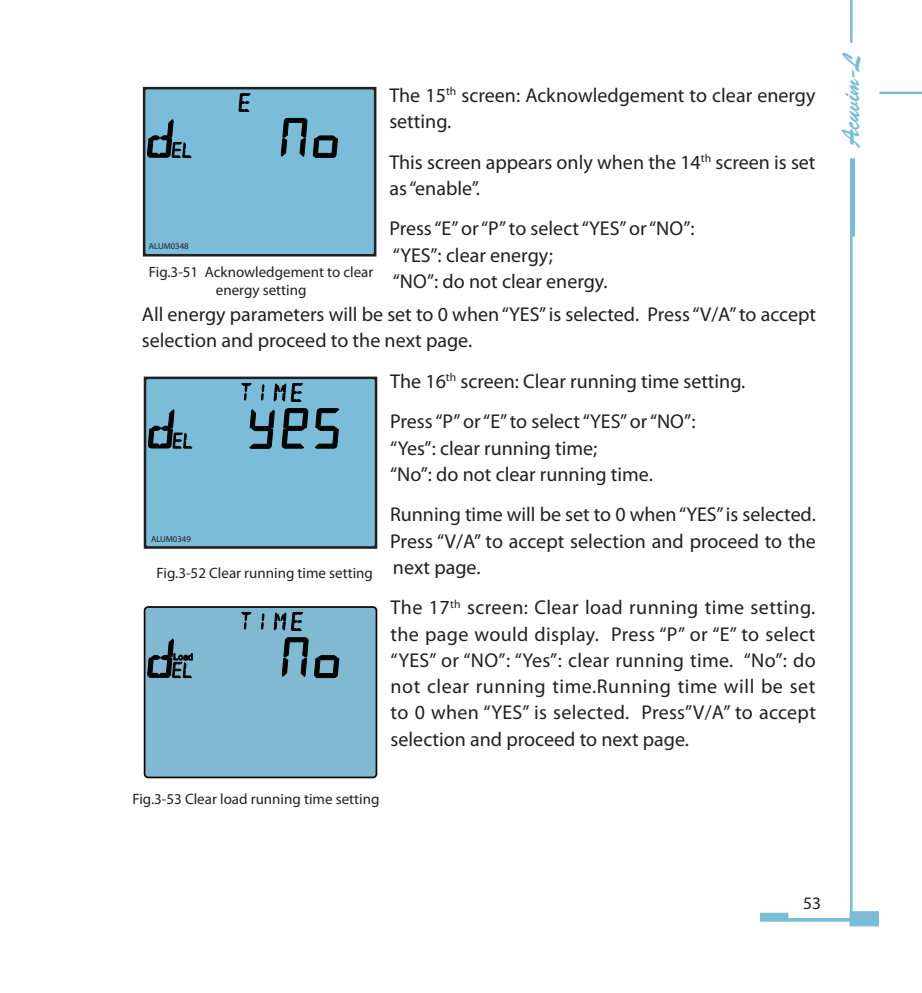
<style>
.page{position:relative;width:922px;height:993px;background:#fff}
.page>*{position:absolute;margin:0;border:0;box-sizing:border-box;transform-origin:0 0}
.t1{font:25px "Brush Script BT";color:#7bbcd9}
.t2{font:20px/26.2px "Myriad Pro";color:#231f20}
.t3{font:17.5px "Myriad Pro";color:#231f20}
.t4{font:15px/18px "Myriad Pro";color:#231f20;text-align:center}
.t5{font:8.75px "Myriad Pro";color:#231f20}
</style>
<div class="page">
<hr style="left:879px;top:91px;width:42px;height:3px;background:#7bbcd9">
<hr style="left:849px;top:0;width:3px;height:43px;background:#7bbcd9">
<div style="left:849px;top:911px;width:29px;height:14px;background:#7bbcd9;border:1px solid #7bbcd9"></div>
<svg style="left:788px;top:917px;width:62px;height:4px"></svg>
<div style="left:759px;top:912px;width:29px;height:9px;background:#7bbcd9;border:2px solid #7bbcd9"></div>
<div style="left:849px;top:158px;width:5px;height:78px;border:2px solid #7bbcd9"></div>
<hr style="left:849px;top:158px;width:3px;height:755px;background:#7bbcd9">
<div style="left:146px;top:90px;width:227px;height:163px;background:#7bbcd9"></div>
<svg style="left:280px;top:117px;width:58px;height:42px;background:#548195"></svg>
<svg style="left:238px;top:92px;width:13px;height:21px"></svg>
<svg style="left:146px;top:118px;width:46px;height:40px;background:#578499"></svg>
<div style="left:143px;top:87px;width:233px;height:169px;border:2px solid #231f20"></div>
<div style="left:147px;top:379px;width:227px;height:166px;background:#7bbcd9"></div>
<svg style="left:147px;top:408px;width:46px;height:41px;background:#578599"></svg>
<svg style="left:240px;top:382px;width:100px;height:67px;background:#5c8ca2"></svg>
<div style="left:144px;top:376px;width:233px;height:172px;border:2px solid #231f20"></div>
<div style="left:144px;top:606px;width:232px;height:171px;background:#81b9d2;border-radius:4px"></div>
<div style="left:144px;top:606px;width:233px;height:172px;border:2px solid #030303;border-radius:4px"></div>
<svg style="left:282px;top:637px;width:26px;height:39px"></svg>
<svg style="left:314px;top:655px;width:25px;height:22px"></svg>
<svg style="left:274px;top:611px;width:29px;height:20px"></svg>
<svg style="left:261px;top:613px;width:3px;height:16px"></svg>
<svg style="left:241px;top:612px;width:10px;height:17px"></svg>
<svg style="left:148px;top:638px;width:44px;height:39px"></svg>
<p class="t2" style="left:389px;top:82px;width:427px">The 15<sup>th</sup> screen: Acknowledgement to clear energy setting.</p>
<p class="t2" style="left:389px;top:148px;width:427px">This screen appears only when the 14<sup>th</sup> screen is set as “enable”.</p>
<p class="t2" style="left:389px;top:215px;width:306px">Press “E” or “P” to select “YES” or “NO”: “YES”: clear energy;<br>“NO”: do not clear energy.</p>
<p class="t2" style="left:142px;top:301px;width:675px">All energy parameters will be set to 0 when “YES” is selected. Press “V/A” to accept selection and proceed to the next page.</p>
<p class="t2" style="left:390px;top:360px;width:356px;line-height:40.5px">The 16<sup>th</sup> screen: Clear running time setting.<br>Press “P” or “E” to select “YES” or “NO”:</p>
<p class="t2" style="left:390px;top:434px;width:264px">“Yes”: clear running time;<br>“No”: do not clear running time.</p>
<p class="t2" style="left:390px;top:501px;width:427px;text-align:justify">Running time will be set to 0 when “YES” is selected.<br>Press “V/A” to accept selection and proceed to the next page.</p>
<p class="t2" style="left:390px;top:594px;width:426px;text-align:justify">The 17<sup>th</sup> screen: Clear load running time setting. the page would display. Press “P” or “E” to select “YES” or “NO”: “Yes”: clear running time. “No”: do not clear running time.Running time will be set to 0 when “YES” is selected. Press”V/A” to accept selection and proceed to next page.</p>
<p class="t5" style="left:149px;top:241px;width:41px">ALUM0348</p>
<p class="t4" style="left:149px;top:263px;width:226px">Fig.3-51 Acknowledgement to clear energy setting</p>
<p class="t5" style="left:151px;top:533px;width:41px">ALUM0349</p>
<p class="t4" style="left:157px;top:563px;width:218px">Fig.3-52 Clear running time setting</p>
<p class="t4" style="left:132px;top:789px;width:248px">Fig.3-53 Clear load running time setting</p>
<p class="t1" style="left:835px;top:147px;width:100px;rotate:-90deg">Acuvim-L</p>
<p class="t3" style="left:803px;top:891px;width:19px">53</p>
</div>
